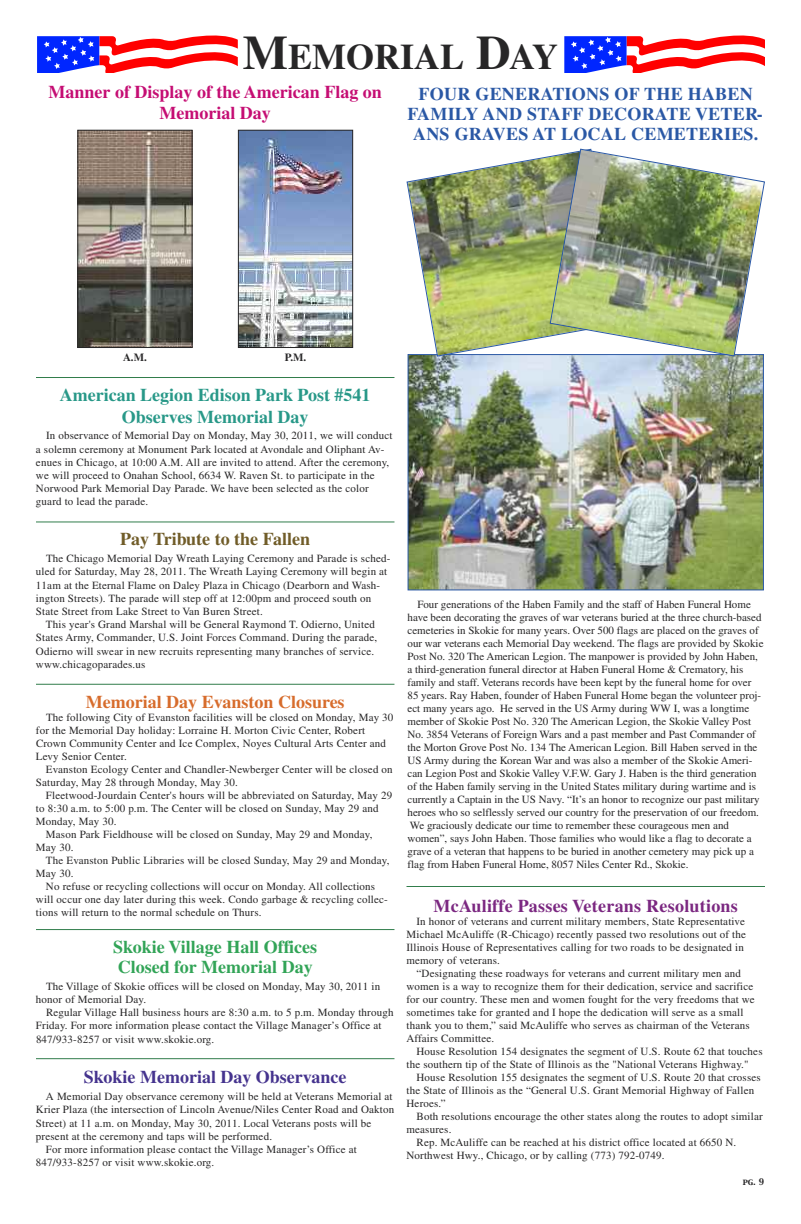
<style>
.page{position:relative;width:801px;height:1224px;background:#fff}
.page>*{position:absolute;margin:0;border:0;box-sizing:border-box;transform-origin:0 0}
.t1{font:700 36px "Times";color:#272627}
.t2{font:700 18px/20px "Times";letter-spacing:.015em;color:#2a58a5;text-align:center}
.t3{font:700 18px/21.6px "Times";color:#289888;text-align:center}
.t4{font:700 18px/21.6px "Times";color:#c50d73;text-align:center}
.t5{font:700 18px/20px "Times";color:#32a457}
.t6{font:700 18px "Times";letter-spacing:.015em;color:#7b2881}
.t7{font:700 18px "Times";color:#d76c2c}
.t8{font:700 18px "Times";color:#45338e}
.t9{font:700 18px "Times";color:#705c28}
.t10{font:11px/13px "Times";letter-spacing:.015em;color:#272627}
.t11{font:700 11px "Times";color:#272627}
.t12{font:8px "Capitals";color:#272627}
.s1{font-size:48px}
</style>
<div class="page">
<hr style="left:36px;top:929px;width:358px;height:1px;background:#317d4b">
<hr style="left:36px;top:1058px;width:358px;height:1px;background:#317d4b">
<hr style="left:36px;top:377px;width:358px;height:1px;background:#317d4b">
<hr style="left:36px;top:684px;width:358px;height:1px;background:#317d4b">
<hr style="left:36px;top:521px;width:358px;height:1px;background:#317d4b">
<img style="left:79px;top:132px;width:112px;height:214px">
<div style="left:77px;top:130px;width:116px;height:218px;border:1px solid #272627"></div>
<img style="left:240px;top:132px;width:111px;height:214px">
<div style="left:238px;top:130px;width:115px;height:218px;border:1px solid #272627"></div>
<hr style="left:407px;top:886px;width:358px;height:1px;background:#317d4b">
<img style="left:410px;top:357px;width:352px;height:231px">
<img style="left:406px;top:160px;width:117px;height:197px">
<img style="left:523px;top:156px;width:241px;height:230px">
<img style="left:549px;top:148px;width:216px;height:209px">
<svg style="left:37px;top:35px;width:201px;height:37px"></svg>
<svg style="left:564px;top:35px;width:201px;height:37px"></svg>
<h1 class="t1" style="left:243px;top:44px;width:317px"><span class="s1">M</span>EMORIAL <span class="s1">D</span>AY</h1>
<h2 class="t4" style="left:49px;top:83px;width:335px">Manner of Display of the American Flag on<br>Memorial Day</h2>
<h2 class="t2" style="left:408px;top:86px;width:357px">FOUR GENERATIONS OF THE HABEN<br>FAMILY AND STAFF DECORATE VETER-<br>ANS GRAVES AT LOCAL CEMETERIES.</h2>
<p class="t11" style="left:123px;top:353px;width:25px">A.M.</p>
<p class="t11" style="left:285px;top:353px;width:23px">P.M.</p>
<h2 class="t3" style="left:60px;top:386px;width:312px">American Legion Edison Park Post #541<br>Observes Memorial Day</h2>
<p class="t10" style="left:36px;top:430px;width:358px;text-indent:10px">In observance of Memorial Day on Monday, May 30, 2011, we will conduct a solemn ceremony at Monument Park located at Avondale and Oliphant Av&shy;enues in Chicago, at 10:00 A.M. All are invited to attend. After the ceremony, we will proceed to Onahan School, 6634 W. Raven St. to participate in the Norwood Park Memorial Day Parade. We have been selected as the color guard to lead the parade.</p>
<h2 class="t9" style="left:120px;top:533px;width:191px">Pay Tribute to the Fallen</h2>
<p class="t10" style="left:36px;top:553px;width:356px;text-indent:10px">The Chicago Memorial Day Wreath Laying Ceremony and Parade is sched&shy;uled for Saturday, May 28, 2011. The Wreath Laying Ceremony will begin at 11am at the Eternal Flame on Daley Plaza in Chicago (Dearborn and Wash&shy;ington Streets). The parade will step off at 12:00pm and proceed south on State Street from Lake Street to Van Buren Street.</p>
<p class="t10" style="left:36px;top:619px;width:343px;text-indent:10px">This year's Grand Marshal will be General Raymond T. Odierno, United States Army, Commander, U.S. Joint Forces Command. During the parade, Odierno will swear in new recruits representing many branches of service. www.chicagoparades.us</p>
<h2 class="t7" style="left:86px;top:696px;width:260px">Memorial Day Evanston Closures</h2>
<p class="t10" style="left:36px;top:712px;width:359px;text-indent:10px">The following City of Evanston facilities will be closed on Monday, May 30 for the Memorial Day holiday: Lorraine H. Morton Civic Center, Robert Crown Community Center and Ice Complex, Noyes Cultural Arts Center and Levy Senior Center.</p>
<p class="t10" style="left:36px;top:764px;width:358px;text-indent:10px">Evanston Ecology Center and Chandler-Newberger Center will be closed on<br>Saturday, May 28 through Monday, May 30.</p>
<p class="t10" style="left:46px;top:790px;width:348px">Fleetwood-Jourdain Center's hours will be abbreviated on Saturday, May 29</p>
<p class="t10" style="left:36px;top:803px;width:344px">to 8:30 a.m. to 5:00 p.m. The Center will be closed on Sunday, May 29 and</p>
<p class="t10" style="left:36px;top:816px;width:82px">Monday, May 30.</p>
<p class="t10" style="left:46px;top:829px;width:328px">Mason Park Fieldhouse will be closed on Sunday, May 29 and Monday,</p>
<p class="t10" style="left:36px;top:842px;width:39px">May 30.</p>
<p class="t10" style="left:46px;top:855px;width:345px">The Evanston Public Libraries will be closed Sunday, May 29 and Monday,</p>
<p class="t10" style="left:36px;top:868px;width:39px">May 30.</p>
<p class="t10" style="left:46px;top:881px;width:331px">No refuse or recycling collections will occur on Monday. All collections</p>
<p class="t10" style="left:36px;top:894px;width:353px">will occur one day later during this week. Condo garbage &amp; recycling collec-</p>
<p class="t10" style="left:36px;top:907px;width:227px">tions will return to the normal schedule on Thurs.</p>
<h2 class="t5" style="left:113px;top:939px;width:206px">Skokie Village Hall Offices<br>Closed for Memorial Day</h2>
<p class="t10" style="left:36px;top:981px;width:346px;text-indent:10px">The Village of Skokie offices will be closed on Monday, May 30, 2011 in honor of Memorial Day.</p>
<p class="t10" style="left:36px;top:1007px;width:359px;text-indent:10px">Regular Village Hall business hours are 8:30 a.m. to 5 p.m. Monday through<br>Friday. For more information please contact the Village Manager’s Office at<br>847/933-8257 or visit www.skokie.org.</p>
<h2 class="t8" style="left:84px;top:1071px;width:264px">Skokie Memorial Day Observance</h2>
<p class="t10" style="left:46px;top:1091px;width:348px">A Memorial Day observance ceremony will be held at Veterans Memorial at</p>
<p class="t10" style="left:36px;top:1104px;width:360px">Krier Plaza (the intersection of Lincoln Avenue/Niles Center Road and Oakton</p>
<p class="t10" style="left:36px;top:1117px;width:337px">Street) at 11 a.m. on Monday, May 30, 2011. Local Veterans posts will be</p>
<p class="t10" style="left:36px;top:1131px;width:238px">present at the ceremony and taps will be performed.</p>
<p class="t10" style="left:46px;top:1144px;width:312px">For more information please contact the Village Manager’s Office at</p>
<p class="t10" style="left:36px;top:1157px;width:180px">847/933-8257 or visit www.skokie.org.</p>
<p class="t10" style="left:408px;top:599px;width:358px;text-indent:10px">Four generations of the Haben Family and the staff of Haben Funeral Home have been decorating the graves of war veterans buried at the three church-based cemeteries in Skokie for many years. Over 500 flags are placed on the graves of our war veterans each Memorial Day weekend. The flags are provided by Skokie Post No. 320 The American Legion. The manpower is provided by John Haben, a third-generation funeral director at Haben Funeral Home &amp; Crematory, his family and staff. Veterans records have been kept by the funeral home for over 85 years. Ray Haben, founder of Haben Funeral Home began the volunteer proj&shy;ect many years ago. He served in the US Army during WW I, was a longtime member of Skokie Post No. 320 The American Legion, the Skokie Valley Post No. 3854 Veterans of Foreign Wars and a past member and Past Commander of the Morton Grove Post No. 134 The American Legion. Bill Haben served in the US Army during the Korean War and was also a member of the Skokie Ameri&shy;can Legion Post and Skokie Valley V.F.W. Gary J. Haben is the third generation of the Haben family serving in the United States military during wartime and is currently a Captain in the US Navy. “It’s an honor to recognize our past military heroes who so selflessly served our country for the preservation of our freedom.<br>We graciously dedicate our time to remember these courageous men and women”, says John Haben. Those families who would like a flag to decorate a grave of a veteran that happens to be buried in another cemetery may pick up a flag from Haben Funeral Home, 8057 Niles Center Rd., Skokie.</p>
<h2 class="t6" style="left:434px;top:900px;width:306px">McAuliffe Passes Veterans Resolutions</h2>
<p class="t10" style="left:407px;top:916px;width:341px;text-indent:10px">In honor of veterans and current military members, State Representative Michael McAuliffe (R-Chicago) recently passed two resolutions out of the Illinois House of Representatives calling for two roads to be designated in memory of veterans.</p>
<p class="t10" style="left:407px;top:968px;width:350px;text-indent:10px">“Designating these roadways for veterans and current military men and women is a way to recognize them for their dedication, service and sacrifice for our country. These men and women fought for the very freedoms that we sometimes take for granted and I hope the dedication will serve as a small thank you to them,” said McAuliffe who serves as chairman of the Veterans Affairs Committee.</p>
<p class="t10" style="left:407px;top:1046px;width:358px;text-indent:10px">House Resolution 154 designates the segment of U.S. Route 62 that touches the southern tip of the State of Illinois as the "National Veterans Highway."</p>
<p class="t10" style="left:407px;top:1072px;width:356px;text-indent:10px">House Resolution 155 designates the segment of U.S. Route 20 that crosses the State of Illinois as the “General U.S. Grant Memorial Highway of Fallen<br>Heroes.”</p>
<p class="t10" style="left:417px;top:1111px;width:348px">Both resolutions encourage the other states along the routes to adopt similar</p>
<p class="t10" style="left:407px;top:1124px;width:46px">measures.</p>
<p class="t10" style="left:417px;top:1137px;width:321px">Rep. McAuliffe can be reached at his district office located at 6650 N.</p>
<p class="t10" style="left:407px;top:1150px;width:260px">Northwest Hwy., Chicago, or by calling (773) 792-0749.</p>
<p class="t12" style="left:743px;top:1178px;width:23px">pg. 9</p>
</div>
